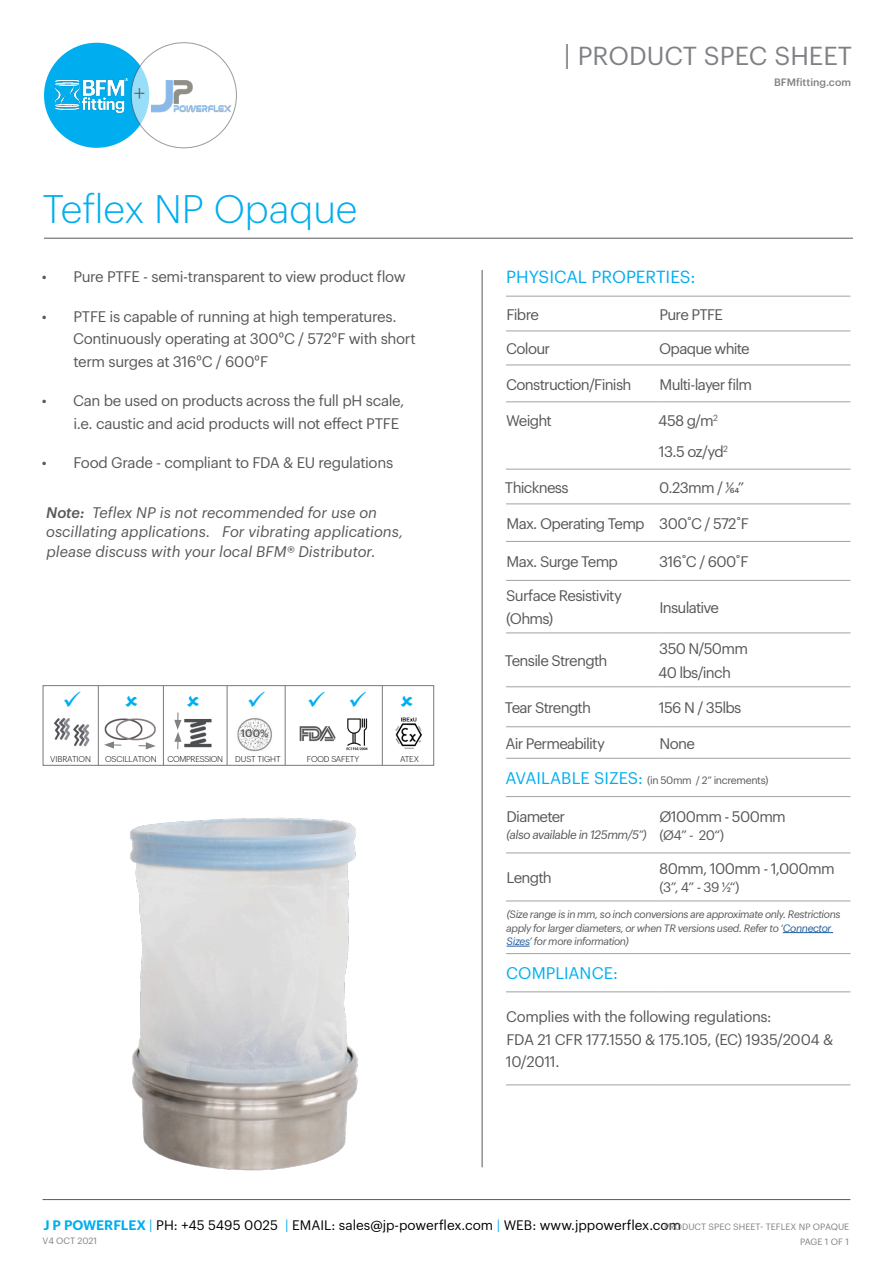
<style>
.page{position:relative;width:893px;height:1263px;background:#fff}
.page>*{position:absolute;margin:0;border:0;box-sizing:border-box;transform-origin:0 0}
.BODY{font:300 39px "Graphik";color:#00aeef}
.t1{font:25.5px "Graphik";color:#808184}
.t2{font:300 22.5px "Graphik";color:#58585a}
.table_heading{font:17.25px "Graphik";letter-spacing:-.01em;color:#00aeef}
.text{font:16.5px "Graphik";letter-spacing:.005em;color:#00aeef}
.text-2{font:15px/22.5px "Graphik";letter-spacing:-.025em;color:#58585a}
.table_text{font:15px/23.2px "Graphik";letter-spacing:-.05em;color:#58585a}
.BODY-2{font:italic 15px/19.5px "Graphik";color:#58585a}
.t3{font:13.5px "Graphik";color:#000}
.table_text-2{font:13.5px "Graphik";color:#58585a}
.table_text-3{font:italic 12px "Graphik";letter-spacing:-.045em;color:#58585a}
.table_text-4{font:italic 10.5px/13.5px "Graphik";letter-spacing:-.04em;color:#58585a}
.table_text-5{font:10.5px "Graphik";letter-spacing:-.035em;color:#58585a}
.t4{font:500 10.5px "Graphik";color:#808184}
.t5{font:500 10.5px "Graphik";color:#58585a}
.BODY-3{font:9px "Graphik";color:#808184}
.t6{font:300 8.25px "Graphik";letter-spacing:-.02em;color:#000}
.s1{font-weight:500}
.s2{font-size:27px}
.s3{font-size:16.5px;color:#00aeef}
.s4{color:#215d9e}
.s5{font-weight:600;color:#00aeef}
.s6{color:#00aeef}
</style>
<div class="page">
<hr style="left:44px;top:238px;width:809px;height:1px;background:#58585a">
<div style="left:44px;top:43px;width:105px;height:105px;background:#00aeef;border-radius:50%"></div>
<svg style="left:131px;top:43px;width:105px;height:105px"></svg>
<hr style="left:43px;top:1199px;width:807px;height:1px;background:#58585a">
<img style="left:55px;top:78px;width:73px;height:34px">
<img style="left:148px;top:76px;width:87px;height:39px">
<hr style="left:659px;top:296px;width:191px;height:1px;background:#a7a8ab">
<hr style="left:659px;top:330px;width:191px;height:1px;background:#a7a8ab">
<hr style="left:659px;top:364px;width:191px;height:1px;background:#a7a8ab">
<hr style="left:659px;top:401px;width:191px;height:1px;background:#a7a8ab">
<hr style="left:659px;top:469px;width:191px;height:1px;background:#a7a8ab">
<hr style="left:659px;top:503px;width:191px;height:1px;background:#a7a8ab">
<hr style="left:659px;top:541px;width:191px;height:1px;background:#a7a8ab">
<hr style="left:659px;top:580px;width:191px;height:1px;background:#a7a8ab">
<hr style="left:659px;top:632px;width:191px;height:1px;background:#a7a8ab">
<hr style="left:659px;top:686px;width:191px;height:1px;background:#a7a8ab">
<hr style="left:506px;top:296px;width:153px;height:1px;background:#a7a8ab">
<hr style="left:506px;top:330px;width:153px;height:1px;background:#a7a8ab">
<hr style="left:506px;top:364px;width:153px;height:1px;background:#a7a8ab">
<hr style="left:506px;top:401px;width:153px;height:1px;background:#a7a8ab">
<hr style="left:506px;top:469px;width:153px;height:1px;background:#a7a8ab">
<hr style="left:506px;top:503px;width:153px;height:1px;background:#a7a8ab">
<hr style="left:506px;top:541px;width:153px;height:1px;background:#a7a8ab">
<hr style="left:506px;top:580px;width:153px;height:1px;background:#a7a8ab">
<hr style="left:506px;top:632px;width:153px;height:1px;background:#a7a8ab">
<hr style="left:506px;top:686px;width:153px;height:1px;background:#a7a8ab">
<hr style="left:506px;top:1084px;width:153px;height:1px;background:#a7a8ab">
<hr style="left:659px;top:1084px;width:191px;height:1px;background:#a7a8ab">
<hr style="left:506px;top:953px;width:153px;height:1px;background:#a7a8ab">
<hr style="left:659px;top:953px;width:191px;height:1px;background:#a7a8ab">
<hr style="left:506px;top:991px;width:153px;height:1px;background:#a7a8ab">
<hr style="left:659px;top:991px;width:191px;height:1px;background:#a7a8ab">
<hr style="left:506px;top:726px;width:153px;height:1px;background:#a7a8ab">
<hr style="left:659px;top:726px;width:191px;height:1px;background:#a7a8ab">
<hr style="left:506px;top:758px;width:153px;height:1px;background:#a7a8ab">
<hr style="left:659px;top:758px;width:191px;height:1px;background:#a7a8ab">
<hr style="left:506px;top:796px;width:153px;height:1px;background:#a7a8ab">
<hr style="left:659px;top:796px;width:191px;height:1px;background:#a7a8ab">
<hr style="left:506px;top:852px;width:153px;height:1px;background:#a7a8ab">
<hr style="left:659px;top:852px;width:191px;height:1px;background:#a7a8ab">
<hr style="left:506px;top:900px;width:153px;height:1px;background:#a7a8ab">
<hr style="left:659px;top:900px;width:191px;height:1px;background:#a7a8ab">
<hr style="left:783px;top:932px;width:50px;height:1px;background:#215d9e">
<svg style="left:507px;top:946px;width:22px;height:1px"></svg>
<hr style="left:482px;top:270px;width:1px;height:897px;background:#58585a">
<img style="left:237px;top:718px;width:35px;height:33px">
<img style="left:184px;top:719px;width:28px;height:29px">
<img style="left:104px;top:718px;width:52px;height:22px">
<img style="left:54px;top:717px;width:36px;height:30px">
<img style="left:299px;top:726px;width:36px;height:15px">
<img style="left:346px;top:719px;width:21px;height:31px">
<svg style="left:104px;top:741px;width:17px;height:8px"></svg>
<svg style="left:138px;top:742px;width:18px;height:7px"></svg>
<div style="left:43px;top:685px;width:391px;height:81px;border:1px solid #808184"></div>
<hr style="left:98px;top:686px;width:1px;height:80px;background:#808184">
<hr style="left:163px;top:686px;width:1px;height:80px;background:#808184">
<hr style="left:227px;top:686px;width:1px;height:79px;background:#808184">
<hr style="left:382px;top:685px;width:1px;height:80px;background:#808184">
<svg style="left:174px;top:712px;width:8px;height:37px"></svg>
<img style="left:395px;top:717px;width:27px;height:33px">
<hr style="left:285px;top:685px;width:1px;height:80px;background:#808184">
<img style="left:130px;top:817px;width:228px;height:354px">
<h3 class="t2" style="left:134px;top:77px;width:13px">+</h3>
<p class="BODY" style="left:43px;top:181px;width:316px">Teflex NP Opaque</p>
<p class="text-2" style="left:42px;top:264px;width:365px">• Pure PTFE - semi-transparent to view product flow</p>
<p class="text-2" style="left:73px;top:304px;width:344px;text-indent:-31px">• PTFE is capable of running at high temperatures.<br>Continuously operating at 3000C / 5720F with short term surges at 3160C / 6000F</p>
<p class="text-2" style="left:73px;top:388px;width:332px;text-indent:-32px">• Can be used on products across the full pH scale, i.e. caustic and acid products will not effect PTFE</p>
<p class="text-2" style="left:42px;top:450px;width:353px">• Food Grade - compliant to FDA &amp; EU regulations</p>
<p class="BODY-2" style="left:46px;top:501px;width:358px"><span class="s1">Note:</span> Teflex NP is not recommended for use on oscillating applications. For vibrating applications, please discuss with your local BFM® Distributor.</p>
<p class="t5" style="left:241px;top:726px;width:29px">100%</p>
<p class="t6" style="left:50px;top:753px;width:42px">VIBRATION</p>
<p class="t6" style="left:105px;top:753px;width:53px">OSCILLATION</p>
<p class="t6" style="left:167px;top:753px;width:57px">COMPRESSION</p>
<p class="t6" style="left:235px;top:753px;width:47px">DUST TIGHT</p>
<p class="t6" style="left:307px;top:753px;width:54px">FOOD SAFETY</p>
<p class="t6" style="left:400px;top:753px;width:20px">ATEX</p>
<h2 class="t1" style="left:564px;top:36px;width:290px"><span class="s2">|</span> PRODUCT SPEC SHEET</h2>
<p class="t4" style="left:774px;top:74px;width:78px">BFMfitting.com</p>
<p class="table_heading" style="left:506px;top:263px;width:191px">PHYSICAL PROPERTIES:</p>
<p class="table_text" style="left:506px;top:301px;width:34px">Fibre</p>
<p class="table_text" style="left:660px;top:301px;width:65px">Pure PTFE</p>
<p class="table_text" style="left:506px;top:336px;width:45px">Colour</p>
<p class="table_text" style="left:659px;top:336px;width:92px">Opaque white</p>
<p class="table_text" style="left:506px;top:371px;width:127px">Construction/Finish</p>
<p class="table_text" style="left:660px;top:371px;width:94px">Multi-layer film</p>
<p class="table_text" style="left:506px;top:407px;width:47px">Weight</p>
<p class="table_text" style="left:658px;top:407px;width:61px">458 g/m<sup>2</sup></p>
<p class="table_text" style="left:659px;top:439px;width:70px">13.5 oz/yd<sup>2</sup></p>
<p class="table_text" style="left:505px;top:474px;width:65px">Thickness</p>
<p class="table_text" style="left:659px;top:474px;width:87px">0.23mm / 1/64”</p>
<p class="table_text" style="left:506px;top:510px;width:140px">Max. Operating Temp</p>
<p class="table_text" style="left:659px;top:510px;width:91px">300˚C / 572˚F</p>
<p class="table_text" style="left:506px;top:549px;width:113px">Max. Surge Temp</p>
<p class="table_text" style="left:659px;top:549px;width:91px">316˚C / 600˚F</p>
<p class="table_text" style="left:506px;top:583px;width:117px">Surface Resistivity (Ohms)</p>
<p class="table_text" style="left:659px;top:594px;width:61px">Insulative</p>
<p class="table_text" style="left:505px;top:648px;width:104px">Tensile Strength</p>
<p class="table_text" style="left:658px;top:636px;width:91px">350 N/50mm<br>40 lbs/inch</p>
<p class="table_text" style="left:505px;top:694px;width:88px">Tear Strength</p>
<p class="table_text" style="left:659px;top:694px;width:84px">156 N / 35lbs</p>
<p class="table_text" style="left:505px;top:730px;width:101px">Air Permeability</p>
<p class="table_text" style="left:660px;top:730px;width:37px">None</p>
<p class="table_text-5" style="left:505px;top:772px;width:265px"><span class="s3">AVAILABLE SIZES:</span> (in 50mm / 2” increments)</p>
<p class="table_text" style="left:506px;top:804px;width:60px">Diameter</p>
<p class="table_text-3" style="left:507px;top:826px;width:142px">(also available in 125mm/5”)</p>
<p class="table_text" style="left:659px;top:803px;width:128px">Ø100mm - 500mm</p>
<p class="table_text-2" style="left:660px;top:825px;width:66px">(Ø4” - 20“)</p>
<p class="table_text" style="left:659px;top:855px;width:177px">80mm, 100mm - 1,000mm</p>
<p class="table_text-2" style="left:660px;top:877px;width:81px">(3”, 4” - 39 1/2“)</p>
<p class="table_text-4" style="left:506px;top:907px;width:336px">(Size range is in mm, so inch conversions are approximate only. Restrictions apply for larger diameters, or when TR versions used. Refer to ‘<span class="s4">Connector<br>Sizes</span>’ for more information)</p>
<p class="text" style="left:506px;top:961px;width:113px">COMPLIANCE:</p>
<p class="text-2" style="left:506px;top:1004px;width:267px">Complies with the following regulations:</p>
<p class="text-2" style="left:506px;top:1026px;width:329px">FDA 21 CFR 177.1550 &amp; 175.105, (EC) 1935/2004 &amp;<br>10/2011.</p>
<p class="table_text" style="left:506px;top:865px;width:47px">Length</p>
<p class="t3" style="left:44px;top:1215px;width:639px"><span class="s5">J P POWERFLEX</span> <span class="s6">|</span> PH: +45 5495 0025 <span class="s6">|</span> EMAIL: sales@jp-powerflex.com <span class="s6">|</span> WEB: www.jppowerflex.com</p>
<p class="BODY-3" style="left:664px;top:1220px;width:187px">PRODUCT SPEC SHEET- TEFLEX NP OPAQUE</p>
<p class="BODY-3" style="left:43px;top:1234px;width:56px">V4 OCT 2021</p>
<p class="BODY-3" style="left:800px;top:1235px;width:50px">PAGE 1 OF 1</p>
</div>
